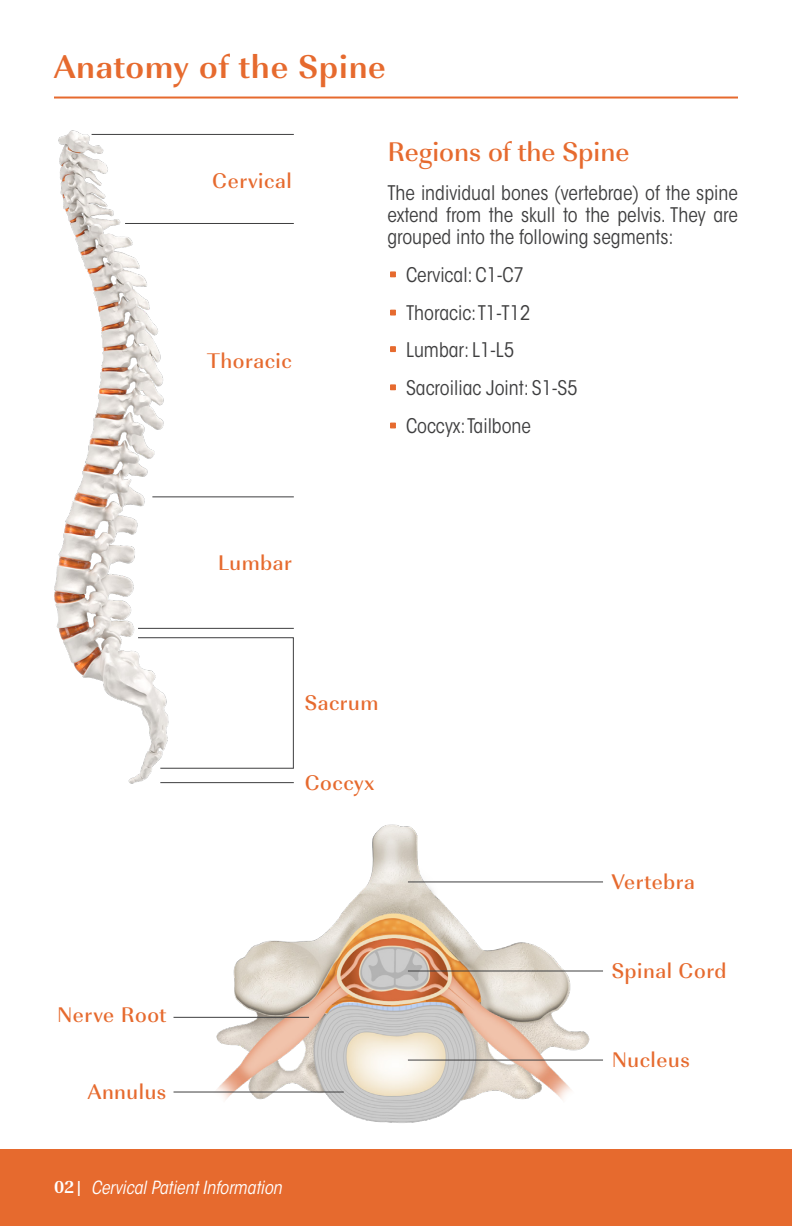
<style>
.page{position:relative;width:792px;height:1226px;background:#fff}
.page>*{position:absolute;margin:0;border:0;box-sizing:border-box;transform-origin:0 0}
.t1{font:700 34px "Imperial URW";letter-spacing:.025em;color:#e66a2e}
.t2{font:500 28px "Imperial URW";color:#e66a2e}
.t3{font:500 22px "Imperial URW";letter-spacing:.025em;color:#e66a2e}
.t4{font:condensed 20px/22px "ITC Avant Garde Std";color:#3e3e3f;text-align:justify}
.t5{font:italic condensed 18px "ITC Avant Garde Std";color:#fff}
.s1{font-family:"Imperial URW";font-weight:700;font-style:normal;font-stretch:normal}
</style>
<div class="page">
<div style="left:0;top:1149px;width:792px;height:77px;background:#e66a2e"></div>
<img style="left:54px;top:130px;width:148px;height:654px">
<img style="left:183px;top:824px;width:420px;height:299px">
<hr style="left:92px;top:134px;width:202px;height:1px;background:#3e3e3f">
<hr style="left:125px;top:223px;width:169px;height:1px;background:#3e3e3f">
<hr style="left:152px;top:496px;width:142px;height:1px;background:#3e3e3f">
<hr style="left:138px;top:628px;width:156px;height:1px;background:#3e3e3f">
<svg style="left:137px;top:637px;width:157px;height:132px"></svg>
<hr style="left:160px;top:768px;width:134px;height:1px;background:#3e3e3f">
<hr style="left:160px;top:782px;width:134px;height:1px;background:#3e3e3f">
<hr style="left:408px;top:881px;width:195px;height:1px;background:#3e3e3f">
<hr style="left:408px;top:970px;width:195px;height:1px;background:#3e3e3f">
<hr style="left:174px;top:1017px;width:135px;height:1px;background:#3e3e3f">
<hr style="left:174px;top:1091px;width:170px;height:1px;background:#3e3e3f">
<hr style="left:408px;top:1059px;width:195px;height:1px;background:#3e3e3f">
<hr style="left:54px;top:97px;width:684px;height:2px;background:#e66a2e">
<svg style="left:390px;top:271px;width:6px;height:6px"></svg>
<svg style="left:390px;top:310px;width:6px;height:5px"></svg>
<svg style="left:390px;top:346px;width:6px;height:6px"></svg>
<svg style="left:390px;top:384px;width:6px;height:6px"></svg>
<svg style="left:390px;top:422px;width:6px;height:6px"></svg>
<p class="t1" style="left:54px;top:41px;width:333px">Anatomy of the Spine</p>
<p class="t3" style="left:212px;top:165px;width:81px">Cervical</p>
<p class="t3" style="left:207px;top:344px;width:86px">Thoracic</p>
<p class="t3" style="left:218px;top:546px;width:76px">Lumbar</p>
<p class="t2" style="left:387px;top:131px;width:244px">Regions of the Spine</p>
<p class="t4" style="left:387px;top:181px;width:352px">The individual bones (vertebrae) of the spine extend from the skull to the pelvis. They are grouped into the following segments:</p>
<p class="t4" style="left:406px;top:264px;width:119px">Cervical: C1-C7</p>
<p class="t4" style="left:406px;top:302px;width:126px">Thoracic: T1-T12</p>
<p class="t4" style="left:406px;top:338px;width:110px">Lumbar: L1-L5</p>
<p class="t4" style="left:406px;top:377px;width:173px">Sacroiliac Joint: S1-S5</p>
<p class="t4" style="left:406px;top:415px;width:127px">Coccyx: Tailbone</p>
<p class="t3" style="left:305px;top:686px;width:75px">Sacrum</p>
<p class="t3" style="left:305px;top:766px;width:71px">Coccyx</p>
<p class="t3" style="left:57px;top:998px;width:111px">Nerve Root</p>
<p class="t3" style="left:88px;top:1075px;width:80px">Annulus</p>
<p class="t5" style="left:54px;top:1176px;width:229px"><span class="s1">02|</span> Cervical Patient Information</p>
<p class="t3" style="left:612px;top:865px;width:85px">Vertebra</p>
<p class="t3" style="left:612px;top:954px;width:116px">Spinal Cord</p>
<p class="t3" style="left:612px;top:1043px;width:80px">Nucleus</p>
</div>
